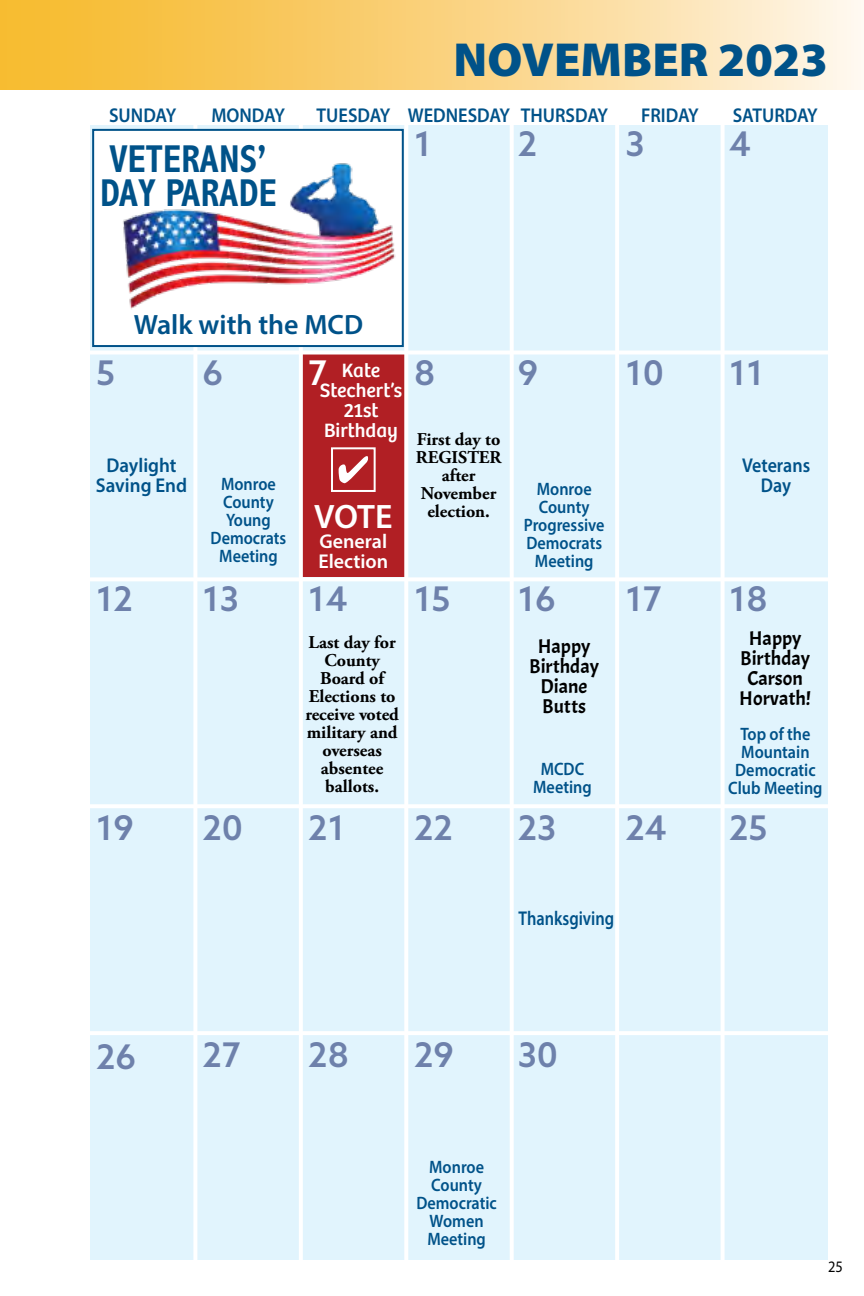
<style>
.page{position:relative;width:864px;height:1296px;background:#fff}
.page>*{position:absolute;margin:0;border:0;box-sizing:border-box;transform-origin:0 0}
.t1{font:900 48px "Myriad Pro";color:#005289}
.t2{font:700 condensed 39.2px/34px "Abadi MT Pro";color:#005289}
.t3{font:500 34px "Azo Sans";color:#6e81ab}
.t4{font:600 34px "Myriad Pro";color:#fff}
.t5{font:500 34px "Azo Sans";color:#fff}
.t6{font:600 28px "Myriad Pro";color:#005289}
.t7{font:600 20px "Myriad Pro";color:#005289;scale:.92 1}
.t8{font:20px/20px "Acme";color:#000;text-align:center}
.t9{font:20px/20px "Bree";color:#fff;text-align:center}
.t10{font:600 20px/20px "Myriad Pro";color:#005289;text-align:center;scale:.95 1}
.t11{font:600 20px/20px "Myriad Pro";color:#fff}
.t12{font:600 20px "Myriad Pro";color:#005289;scale:.82 1}
.t13{font:600 20px/20px "Myriad Pro";color:#005289;text-align:center;scale:.9 1}
.t14{font:600 18px/18px "Myriad Pro";color:#005289;text-align:center;scale:.9 1}
.t15{font:700 18px/18px "Adobe Garamond Pro";color:#000;text-align:center}
.t16{font:16px "Myriad Pro";color:#000;scale:.9 1}
</style>
<div class="page">
<div style="left:90px;top:126px;width:738px;height:1134px;background:#e1f4fd"></div>
<div style="left:301px;top:355px;width:105px;height:222px;background:#b11f24"></div>
<svg style="left:0;top:0;width:864px;height:90px;background:#fad481"></svg>
<svg style="left:90px;top:351px;width:738px;height:4px;fill:#fff"></svg>
<hr style="left:83px;top:577px;width:751px;height:4px;background:#fff">
<hr style="left:83px;top:804px;width:751px;height:4px;background:#fff">
<hr style="left:83px;top:1031px;width:751px;height:4px;background:#fff">
<svg style="left:193px;top:125px;width:4px;height:1135px;background:#fbfdfe"></svg>
<hr style="left:299px;top:116px;width:4px;height:1153px;background:#fff">
<hr style="left:404px;top:120px;width:4px;height:1152px;background:#fff">
<hr style="left:510px;top:120px;width:4px;height:1152px;background:#fff">
<hr style="left:615px;top:120px;width:4px;height:1152px;background:#fff">
<svg style="left:721px;top:125px;width:4px;height:1135px;background:#fbfdfe"></svg>
<div style="left:331px;top:447px;width:45px;height:45px;border:2px solid #fff"></div>
<svg style="left:339px;top:456px;width:29px;height:27px"></svg>
<div style="left:92px;top:129px;width:312px;height:218px;background:#fff;border:2px solid #005289"></div>
<img style="left:123px;top:159px;width:281px;height:152px">
<h1 class="t1" style="left:454px;top:28px;width:376px">NOVEMBER 2023</h1>
<p class="t7" style="left:109px;top:102px;width:75px">SUNDAY</p>
<p class="t7" style="left:211px;top:102px;width:81px">MONDAY</p>
<p class="t7" style="left:317px;top:102px;width:318px">TUESDAY WEDNESDAY THURSDAY</p>
<p class="t7" style="left:641px;top:102px;width:64px">FRIDAY</p>
<p class="t7" style="left:733px;top:102px;width:94px">SATURDAY</p>
<h2 class="t2" style="left:100px;top:143px;width:178px">VETERANS’<br>DAY PARADE</h2>
<h3 class="t6" style="left:134px;top:307px;width:231px">Walk with the MCD</h3>
<h3 class="t3" style="left:414px;top:121px;width:19px">1</h3>
<h3 class="t3" style="left:518px;top:121px;width:21px">2</h3>
<h3 class="t3" style="left:626px;top:121px;width:21px">3</h3>
<h3 class="t3" style="left:729px;top:121px;width:23px">4</h3>
<h3 class="t3" style="left:202px;top:350px;width:22px">6</h3>
<h3 class="t5" style="left:308px;top:350px;width:21px">7</h3>
<h3 class="t3" style="left:414px;top:350px;width:23px">8</h3>
<h3 class="t3" style="left:518px;top:350px;width:22px">9</h3>
<h3 class="t3" style="left:626px;top:350px;width:40px">10</h3>
<h3 class="t3" style="left:729px;top:350px;width:36px">11</h3>
<h3 class="t3" style="left:96px;top:350px;width:20px">5</h3>
<p class="t9" style="left:320px;top:359px;width:84px">Kate<br>Stechert’s<br>21st<br>Birthday</p>
<p class="t15" style="left:416px;top:431px;width:87px">First day to<br>REGISTER after<br>November election.</p>
<p class="t10" style="left:96px;top:455px;width:98px">Daylight<br>Saving End</p>
<p class="t13" style="left:742px;top:455px;width:77px">Veterans<br>Day</p>
<p class="t14" style="left:211px;top:475px;width:86px">Monroe<br>County<br>Young<br>Democrats<br>Meeting</p>
<p class="t14" style="left:524px;top:480px;width:91px">Monroe<br>County<br>Progressive<br>Democrats<br>Meeting</p>
<h3 class="t4" style="left:314px;top:495px;width:80px">VOTE</h3>
<p class="t11" style="left:318px;top:531px;width:71px">General<br>Election</p>
<h3 class="t3" style="left:96px;top:576px;width:38px">12</h3>
<h3 class="t3" style="left:202px;top:576px;width:38px">13</h3>
<h3 class="t3" style="left:308px;top:576px;width:41px">14</h3>
<h3 class="t3" style="left:414px;top:576px;width:38px">15</h3>
<h3 class="t3" style="left:518px;top:576px;width:40px">16</h3>
<h3 class="t3" style="left:625px;top:576px;width:38px">17</h3>
<h3 class="t3" style="left:729px;top:576px;width:40px">18</h3>
<p class="t15" style="left:305px;top:633px;width:95px">Last day for<br>County<br>Board of<br>Elections to receive voted military and overseas absentee ballots.</p>
<p class="t8" style="left:529px;top:636px;width:71px">Happy<br>Birthday<br>Diane<br>Butts</p>
<p class="t8" style="left:739px;top:628px;width:73px">Happy<br>Birthday<br>Carson<br>Horvath!</p>
<p class="t14" style="left:533px;top:760px;width:67px">MCDC<br>Meeting</p>
<p class="t14" style="left:728px;top:724px;width:106px">Top of the<br>Mountain<br>Democratic<br>Club Meeting</p>
<h3 class="t3" style="left:96px;top:805px;width:39px">19</h3>
<h3 class="t3" style="left:202px;top:805px;width:42px">20</h3>
<h3 class="t3" style="left:308px;top:805px;width:38px">21</h3>
<h3 class="t3" style="left:414px;top:805px;width:40px">22</h3>
<h3 class="t3" style="left:518px;top:805px;width:40px">23</h3>
<h3 class="t3" style="left:625px;top:805px;width:43px">24</h3>
<h3 class="t3" style="left:729px;top:805px;width:40px">25</h3>
<h3 class="t3" style="left:96px;top:1034px;width:42px">26</h3>
<p class="t12" style="left:519px;top:905px;width:118px">Thanksgiving</p>
<h3 class="t3" style="left:202px;top:1032px;width:40px">27</h3>
<h3 class="t3" style="left:308px;top:1032px;width:42px">28</h3>
<h3 class="t3" style="left:414px;top:1032px;width:41px">29</h3>
<h3 class="t3" style="left:518px;top:1032px;width:42px">30</h3>
<p class="t14" style="left:416px;top:1157px;width:91px">Monroe<br>County<br>Democratic<br>Women<br>Meeting</p>
<p class="t16" style="left:828px;top:1257px;width:18px">25</p>
</div>
